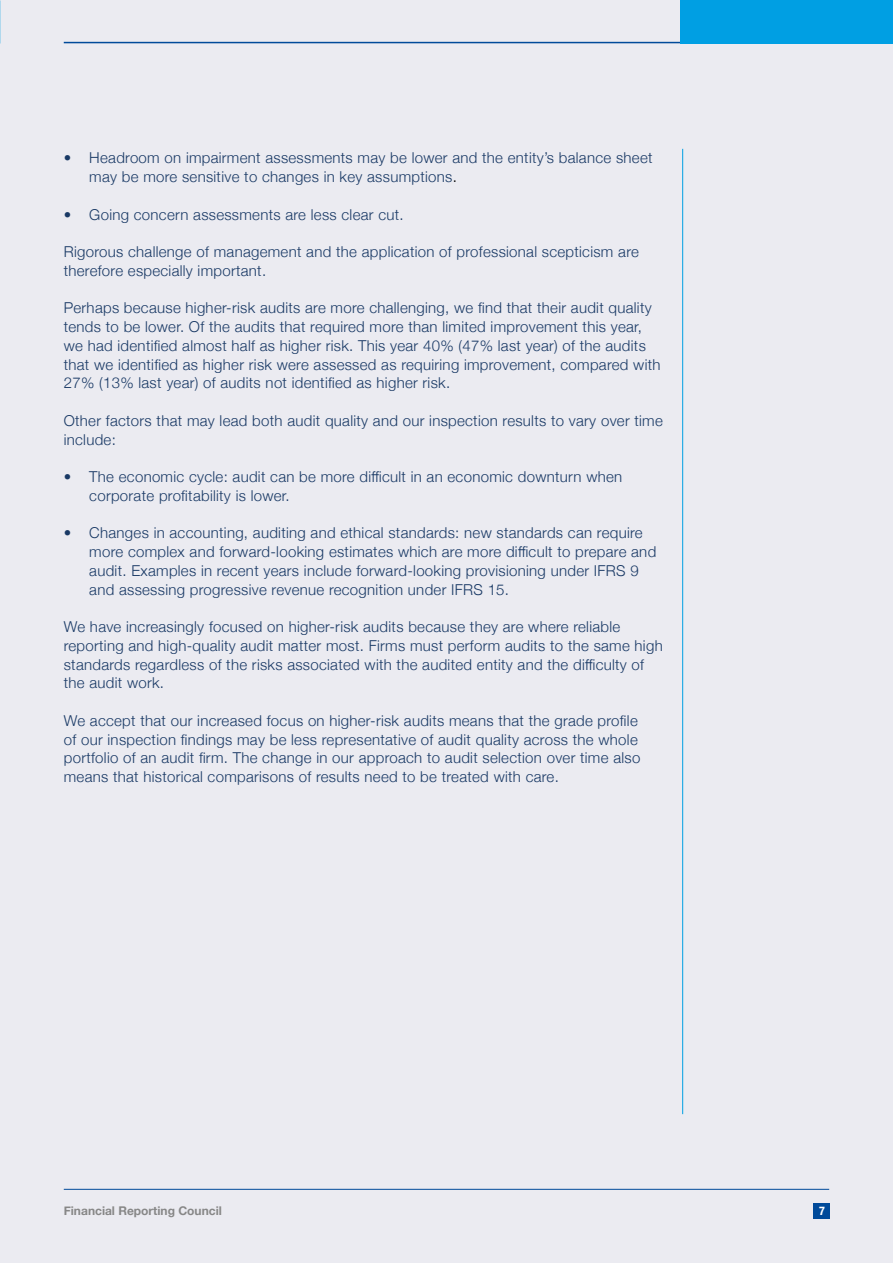
<style>
.page{position:relative;width:893px;height:1263px;background:#ebebf1}
.page>*{position:absolute;margin:0;border:0;box-sizing:border-box;transform-origin:0 0}
.t1{font:300 15px/18.8px "Helvetica Neue";letter-spacing:.02em;color:#193965}
.t2{font:700 12px "Helvetica Neue";color:#878787}
.t3{font:700 condensed 12px "Helvetica Neue";color:#fff}
.s1{color:#000}
</style>
<div class="page">
<div style="left:814px;top:1203px;width:16px;height:15px;background:#004a9a"></div>
<hr style="left:64px;top:42px;width:616px;height:1px;background:#004a9a">
<hr style="left:682px;top:149px;width:1px;height:965px;background:#009fe3">
<hr style="left:64px;top:1189px;width:765px;height:1px;background:#004a9a">
<div style="left:680px;top:0;width:213px;height:43px;background:#009fe3"></div>
<p class="t1" style="left:89px;top:148px;width:565px;text-indent:-26px">• Headroom on impairment assessments may be lower and the entity’s balance sheet may be more sensitive to changes in key assumptions<span class="s1">.</span></p>
<p class="t1" style="left:64px;top:204px;width:341px">• Going concern assessments are less clear cut.</p>
<p class="t1" style="left:64px;top:241px;width:577px">Rigorous challenge of management and the application of professional scepticism are therefore especially important.</p>
<p class="t1" style="left:64px;top:298px;width:598px">Perhaps because higher-risk audits are more challenging, we find that their audit quality tends to be lower. Of the audits that required more than limited improvement this year, we had identified almost half as higher risk. This year 40% (47% last year) of the audits that we identified as higher risk were assessed as requiring improvement, compared with 27% (13% last year) of audits not identified as higher risk.</p>
<p class="t1" style="left:64px;top:410px;width:601px">Other factors that may lead both audit quality and our inspection results to vary over time include:</p>
<p class="t1" style="left:89px;top:466px;width:534px;text-indent:-26px">• The economic cycle: audit can be more difficult in an economic downturn when corporate profitability is lower.</p>
<p class="t1" style="left:89px;top:523px;width:568px;text-indent:-26px">• Changes in accounting, auditing and ethical standards: new standards can require more complex and forward-looking estimates which are more difficult to prepare and audit. Examples in recent years include forward-looking provisioning under IFRS 9 and assessing progressive revenue recognition under IFRS 15.</p>
<p class="t1" style="left:64px;top:616px;width:600px">We have increasingly focused on higher-risk audits because they are where reliable reporting and high-quality audit matter most. Firms must perform audits to the same high standards regardless of the risks associated with the audited entity and the difficulty of the audit work.</p>
<p class="t1" style="left:64px;top:710px;width:578px">We accept that our increased focus on higher-risk audits means that the grade profile of our inspection findings may be less representative of audit quality across the whole portfolio of an audit firm. The change in our approach to audit selection over time also means that historical comparisons of results need to be treated with care.</p>
<p class="t2" style="left:64px;top:1201px;width:160px">Financial Reporting Council</p>
<p class="t3" style="left:819px;top:1201px;width:7px">7</p>
</div>
